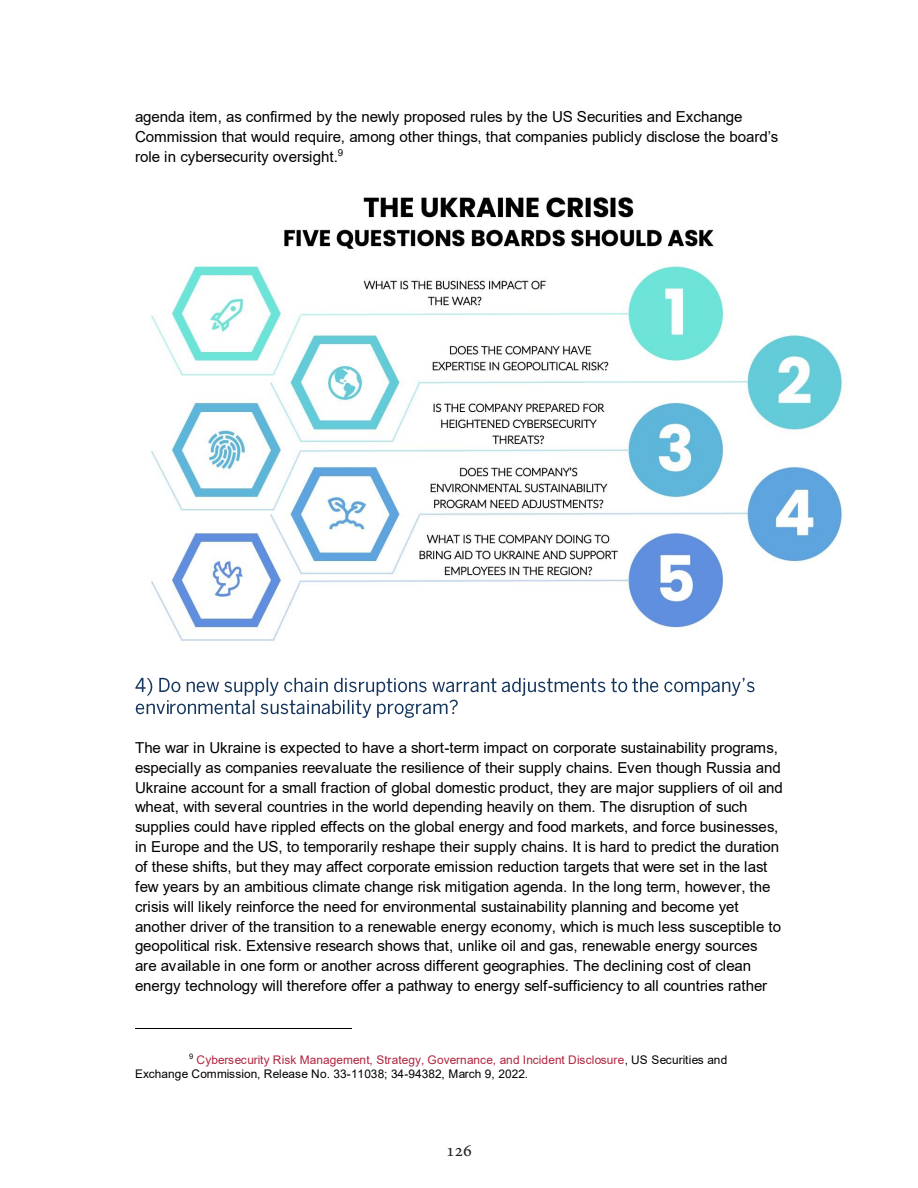
<style>
.page{position:relative;width:918px;height:1188px;background:#fff}
.page>*{position:absolute;margin:0;border:0;box-sizing:border-box;transform-origin:0 0}
.t1{font:18px "Minion Pro";color:#231f20}
.t2{font:15.15px/19.8px "Arial";letter-spacing:-.01em;color:#000}
.t3{font:11.85px/14.1px "Arial";letter-spacing:.015em;color:#000}
.s1{font-style:inherit}
.s2{color:#b1233d}
</style>
<div class="page">
<img style="left:135px;top:677px;width:620px;height:19px">
<img style="left:135px;top:700px;width:34px;height:15px">
<img style="left:170px;top:699px;width:288px;height:19px">
<hr style="left:135px;top:1028px;width:216px;height:1px;background:#000">
<img style="left:150px;top:197px;width:693px;height:444px">
<p class="t2" style="left:135px;top:107px;width:645px">agenda item, as confirmed by the newly proposed rules by the US Securities and Exchange<br><span class="s1">Commission that would require, among other things, that companies publicly disclose the board’s </span>role in cybersecurity oversight.<sup>9</sup></p>
<p class="t2" style="left:135px;top:738px;width:649px">The war in Ukraine is expected to have a short-term impact on corporate sustainability programs, especially as companies reevaluate the resilience of their supply chains. Even though Russia and Ukraine account for a small fraction of global domestic product, they are major suppliers of oil and wheat, with several countries in the world depending heavily on them. The disruption of such supplies could have rippled effects on the global energy and food markets, and force businesses, in Europe and the US, to temporarily reshape their supply chains. It is hard to predict the duration of these shifts, but they may affect corporate emission reduction targets that were set in the last few years by an ambitious climate change risk mitigation agenda. In the long term, however, the crisis will likely reinforce the need for environmental sustainability planning and become yet another driver of the transition to a renewable energy economy, which is much less susceptible to geopolitical risk. Extensive research shows that, unlike oil and gas, renewable energy sources are available in one form or another across different geographies. The declining cost of clean energy technology will therefore offer a pathway to energy self-sufficiency to all countries rather</p>
<p class="t3" style="left:135px;top:1052px;width:594px;text-indent:54px"><sup>9</sup> <span class="s2">Cybersecurity Risk Management, Strategy, Governance, and Incident Disclosure</span>, US Securities and<br>Exchange Commission, Release No. 33-11038; 34-94382, March 9, 2022.</p>
<p class="t1" style="left:446px;top:1138px;width:27px">126</p>
</div>
